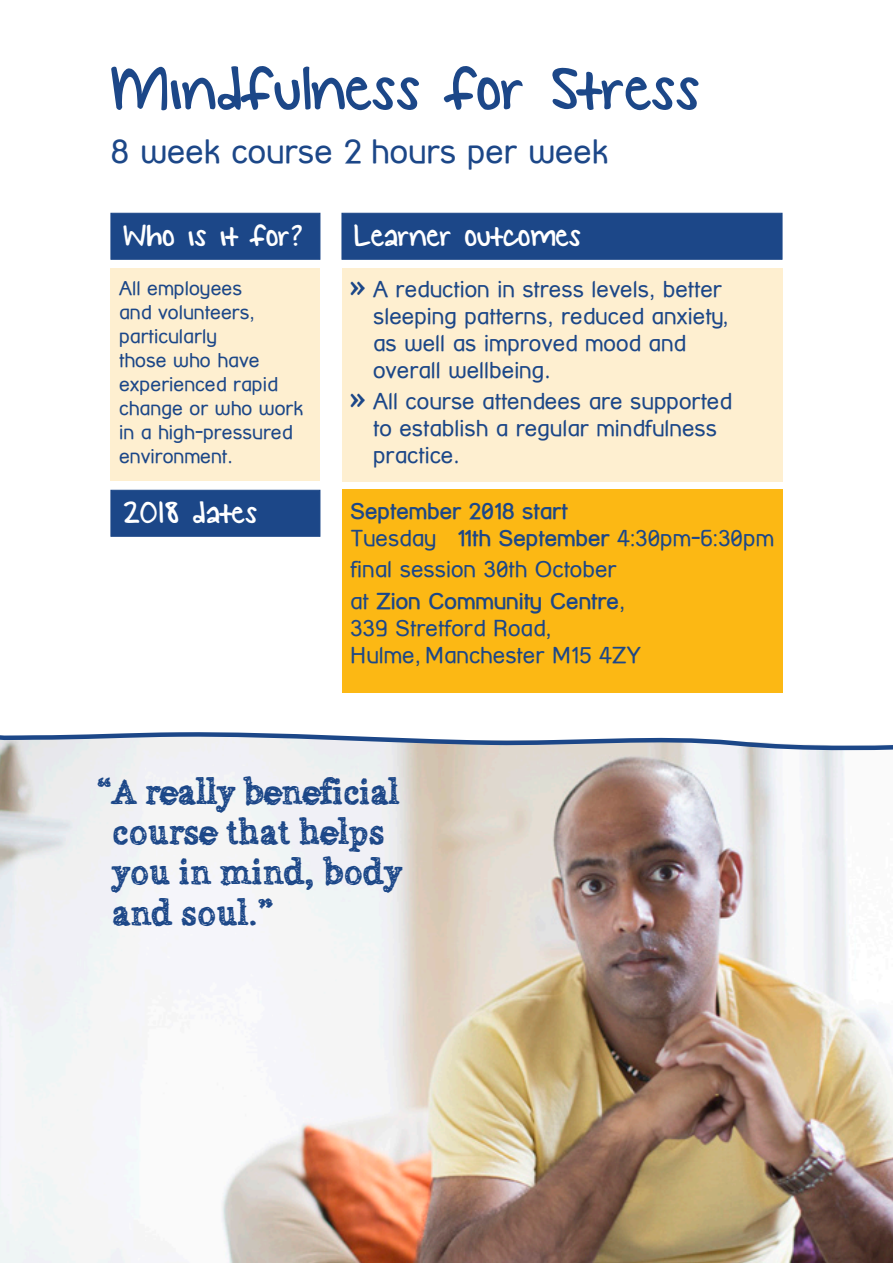
<style>
.page{position:relative;width:893px;height:1263px;background:#fff}
.page>*{position:absolute;margin:0;border:0;box-sizing:border-box;transform-origin:0 0}
.MIN_secondary_title{font:69px "KG Small Town Southern Girl";color:#1c4788}
.t1{font:35.55px/40.3px "Alabama";letter-spacing:.01em;color:#1c4788}
.MIN_body_11_14_2mm{font:34.5px "KG Small Town Southern Girl";color:#fff}
.MIN_secondary_title-2{font:33px "Street Corner";color:#1c4788}
.MIN_body_11_14_1mm{font:22.5px/27px "Street Corner";color:#1c4788}
.MIN_body_11_14_2mm-2{font:22.5px/27px "Street Corner";color:#1c4788}
.MIN_body_11_14_2mm-3{font:700 22.5px/27px "Street Corner";color:#1c4788}
.Who_is_it_for__para{font:19.5px/24px "Street Corner";color:#1c4788}
.s1{font-size:30px}
.s2{font-weight:400}
.s3{font-weight:700}
</style>
<div class="page">
<div style="left:111px;top:213px;width:209px;height:47px;background:#1c4788;border:1px solid #1c4788"></div>
<div style="left:111px;top:490px;width:209px;height:47px;background:#1c4788;border:1px solid #1c4788"></div>
<div style="left:342px;top:213px;width:440px;height:47px;background:#1c4788;border:1px solid #1c4788"></div>
<div style="left:111px;top:268px;width:209px;height:212px;background:#feefd0"></div>
<div style="left:342px;top:268px;width:440px;height:213px;background:#feefd0"></div>
<div style="left:342px;top:490px;width:440px;height:203px;background:#fcb814"></div>
<img style="left:0;top:755px;width:893px;height:508px">
<svg style="left:0;top:732px;width:893px;height:23px"></svg>
<p class="MIN_secondary_title" style="left:111px;top:52px;width:590px">Mindfulness for Stress</p>
<p class="MIN_secondary_title-2" style="left:111px;top:133px;width:499px">8 week course 2 hours per week</p>
<p class="MIN_body_11_14_2mm" style="left:123px;top:217px;width:181px">Who is it for?</p>
<p class="MIN_body_11_14_2mm" style="left:354px;top:217px;width:229px">Learner outcomes</p>
<p class="Who_is_it_for__para" style="left:119px;top:276px;width:186px">All employees<br>and volunteers, particularly<br>those who have experienced rapid change or who work in a high-pressured environment.</p>
<p class="MIN_body_11_14_1mm" style="left:373px;top:275px;width:357px;text-indent:-23px"><span class="s1">»</span> A reduction in stress levels, better sleeping patterns, reduced anxiety, as well as improved mood and overall wellbeing.</p>
<p class="MIN_body_11_14_1mm" style="left:373px;top:387px;width:360px;text-indent:-23px"><span class="s1">»</span> All course attendees are supported to establish a regular mindfulness practice.</p>
<p class="MIN_body_11_14_2mm-3" style="left:350px;top:497px;width:425px">September 2018 start<br><span class="s2">Tuesday</span> 11th September <span class="s2">4:30pm-6:30pm</span></p>
<p class="MIN_body_11_14_2mm-2" style="left:350px;top:556px;width:268px">final session 30th October</p>
<p class="MIN_body_11_14_2mm-2" style="left:350px;top:587px;width:293px">at <span class="s3">Zion Community Centre</span>,<br>339 Stretford Road,<br>Hulme, Manchester M15 4ZY</p>
<p class="MIN_body_11_14_2mm" style="left:123px;top:494px;width:135px">2018 dates</p>
<p class="t1" style="left:112px;top:772px;width:291px;text-indent:-15px">“A really beneficial course that helps you in mind, body and soul.”</p>
</div>
